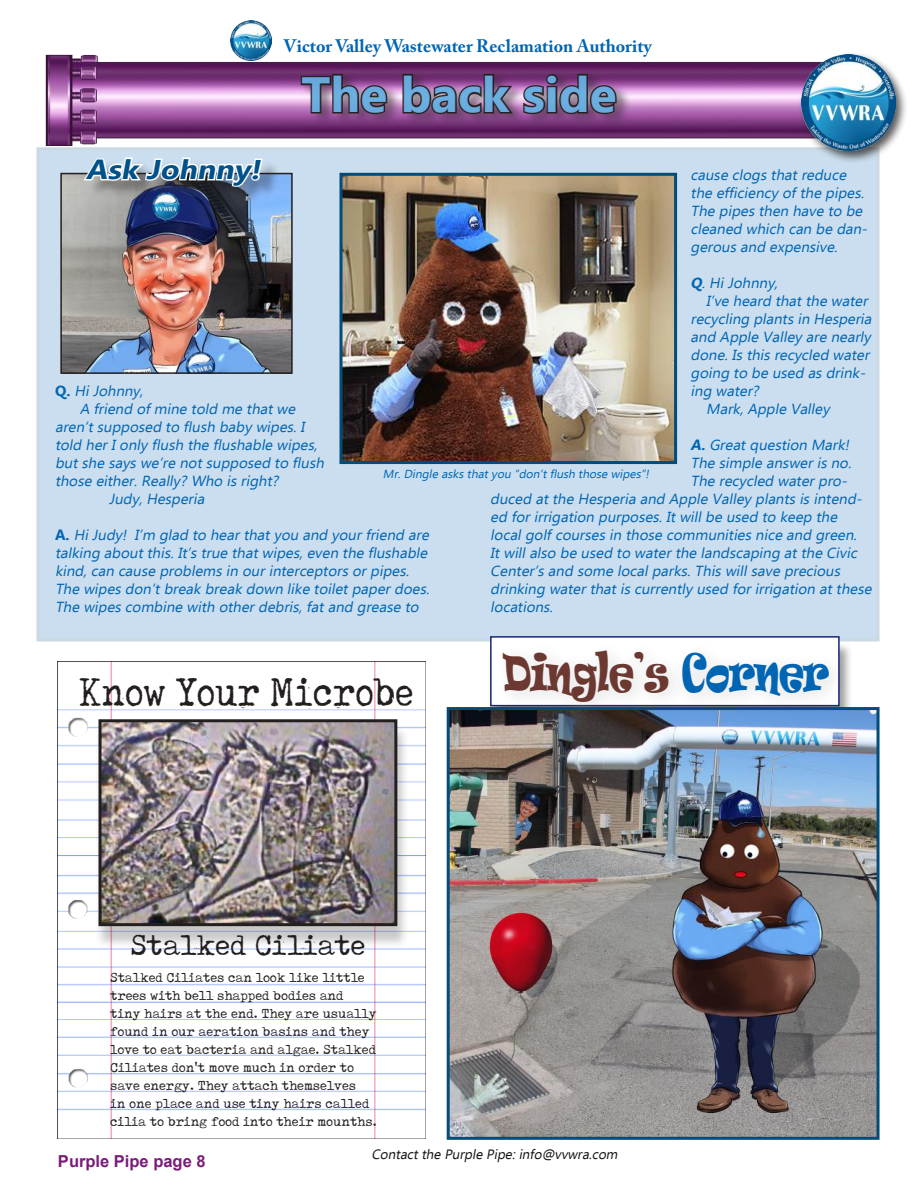
<style>
.page{position:relative;width:918px;height:1188px;background:#fff}
.page>*{position:absolute;margin:0;border:0;box-sizing:border-box;transform-origin:0 0}
.t1{font:700 49.5px "Ebrima";color:#66aee0}
.t2{font:47.85px "Ravie";letter-spacing:-.02em;color:#6c3932;scale:.7 1}
.t3{font:45px "Tox Typewriter";color:#241f1f;scale:.9 1}
.t4{font:31.95px "Tox Typewriter";color:#241f1f}
.t5{font:italic 700 27px "Ebrima";color:#005189;scale:1.13 1}
.t6{font:700 18px "Adobe Caslon Pro";color:#0065b3}
.t7{font:700 16.5px "Arial";color:#7a1b79}
.t8{font:italic 14.55px/18px "Ebrima";color:#0065b3}
.t9{font:14.55px/18px "Tox Typewriter";color:#241f1f}
.t10{font:italic 13.5px "Ebrima";color:#111213}
.t11{font:italic 11.7px "Ebrima";color:#0065b3}
.s1{font-weight:700}
.s2{color:#0065b3}
.s3{font-weight:700;font-style:normal}
</style>
<div class="page">
<img style="left:57px;top:662px;width:369px;height:477px">
<div style="left:94px;top:725px;width:315px;height:223px;background:#241f1f;opacity:.24"></div>
<img style="left:103px;top:723px;width:290px;height:199px">
<div style="left:99px;top:719px;width:298px;height:207px;border:3px solid #241f1f"></div>
<div style="left:36px;top:147px;width:844px;height:495px;background:#cadeef"></div>
<img style="left:231px;top:21px;width:40px;height:20px">
<img style="left:36px;top:41px;width:762px;height:117px">
<div style="left:300px;top:70px;width:332px;height:56px;background:#241f1f;opacity:.51"></div>
<svg style="left:299px;top:72px;width:90px;height:44px;background:#755073"></svg>
<svg style="left:401px;top:72px;width:217px;height:44px;background:#6e4a6d"></svg>
<img style="left:63px;top:176px;width:227px;height:195px">
<div style="left:60px;top:173px;width:233px;height:201px;border:2px solid #241f1f"></div>
<div style="left:88px;top:159px;width:193px;height:46px;background:#241f1f;opacity:.4"></div>
<svg style="left:81px;top:138px;width:184px;height:55px"></svg>
<div style="left:490px;top:636px;width:350px;height:70px;background:#fff;border:2px solid #172772"></div>
<div style="left:494px;top:641px;width:355px;height:80px;background:#241f1f;opacity:.15"></div>
<div style="left:494px;top:642px;width:344px;height:69px;background:#f7f7f7"></div>
<div style="left:798px;top:51px;width:110px;height:113px;background:#241f1f;opacity:.75"></div>
<img style="left:801px;top:55px;width:95px;height:96px">
<img style="left:344px;top:177px;width:329px;height:283px">
<div style="left:340px;top:173px;width:337px;height:291px;border:3px solid #024c79"></div>
<img style="left:451px;top:711px;width:425px;height:425px">
<div style="left:447px;top:707px;width:433px;height:433px;border:3px solid #024c79"></div>
<p class="t6" style="left:284px;top:35px;width:369px">Victor Valley Wastewater Reclamation Authority</p>
<h1 class="t1" style="left:302px;top:58px;width:316px">The back side</h1>
<h3 class="t5" style="left:86px;top:149px;width:162px">Ask Johnny!</h3>
<p class="t8" style="left:691px;top:167px;width:182px">cause clogsthatreduce the efficiencyofthe pipes.<br>The pipesthen have to be cleaned which can be dan&shy;gerousand expensive.</p>
<p class="t8" style="left:691px;top:275px;width:93px"><span class="s1">Q</span>.HiJohnny,</p>
<p class="t8" style="left:706px;top:293px;width:167px">I’ve heard thatthe water</p>
<p class="t8" style="left:691px;top:311px;width:186px">recycling plantsin Hesperia</p>
<p class="t8" style="left:691px;top:329px;width:186px">and Apple Valleyare nearly</p>
<p class="t8" style="left:691px;top:347px;width:184px">done.Isthisrecycled water</p>
<p class="t8" style="left:691px;top:365px;width:180px">going to be used asdrink-</p>
<p class="t8" style="left:691px;top:383px;width:74px">ing water?</p>
<p class="t8" style="left:706px;top:401px;width:129px">Mark,Apple Valley</p>
<p class="t8" style="left:691px;top:437px;width:164px"><span class="s1">A.</span>Greatquestion Mark!</p>
<p class="t8" style="left:691px;top:455px;width:166px">The simple answerisno.</p>
<p class="t8" style="left:691px;top:473px;width:162px">The recycled waterpro-</p>
<p class="t8" style="left:490px;top:491px;width:377px">duced atthe Hesperia and Apple Valleyplantsisintend-</p>
<p class="t8" style="left:490px;top:509px;width:352px">ed forirrigation purposes.Itwillbe used to keep the</p>
<p class="t8" style="left:490px;top:527px;width:372px">localgolfcoursesin those communitiesnice and green.</p>
<p class="t8" style="left:490px;top:545px;width:372px">Itwillalso be used to waterthe landscaping atthe Civic</p>
<p class="t8" style="left:490px;top:563px;width:355px">Center’sand some localparks.Thiswillsave precious</p>
<p class="t8" style="left:490px;top:581px;width:387px">drinking waterthatiscurrentlyused forirrigation atthese</p>
<p class="t8" style="left:490px;top:599px;width:68px">locations.</p>
<h2 class="t2" style="left:503px;top:640px;width:468px">Dingle’s <span class="s2">Corner</span></h2>
<p class="t8" style="left:55px;top:383px;width:94px"><span class="s3">Q.</span> HiJohnny,</p>
<p class="t8" style="left:80px;top:401px;width:221px">A friend ofmine told me thatwe</p>
<p class="t8" style="left:55px;top:419px;width:255px">aren’tsupposed to flush babywipes.I</p>
<p class="t8" style="left:55px;top:437px;width:268px">told herIonlyflush the flushable wipes,</p>
<p class="t8" style="left:55px;top:455px;width:274px">butshe sayswe’re notsupposed to flush</p>
<p class="t8" style="left:55px;top:473px;width:229px">those either.Really?Who isright?</p>
<p class="t8" style="left:109px;top:491px;width:101px">Judy,Hesperia</p>
<p class="t8" style="left:55px;top:527px;width:380px"><span class="s3">A .</span> HiJudy! I’m glad to hearthatyou and yourfriend are talking aboutthis.It’strue thatwipes,even the flushable kind,can cause problemsin ourinterceptorsorpipes.<br>The wipesdon’tbreak break down like toiletpaperdoes.<br>The wipescombine with otherdebris,fatand grease to</p>
<p class="t11" style="left:383px;top:466px;width:271px">Mr.Dingle asksthatyou “don’tflush those wipes”!</p>
<h3 class="t3" style="left:79px;top:669px;width:374px">Know Your Microbe</h3>
<h3 class="t4" style="left:130px;top:928px;width:237px">Stalked Ciliate</h3>
<p class="t9" style="left:110px;top:969px;width:268px">Stalked Ciliates can look like little trees with bell shapped bodies and tiny hairs at the end. They are usually found in our aeration basins and they love to eat bacteria and algae. Stalked Ciliates don't move much in order to save energy. They attach themselves<br>in one place and use tiny hairs called cilia to bring food into their mounths.</p>
<p class="t7" style="left:58px;top:1151px;width:149px">Purple Pipe page 8</p>
<p class="t10" style="left:372px;top:1145px;width:251px">Contactthe Purple Pipe:info@vvwra.com</p>
</div>
